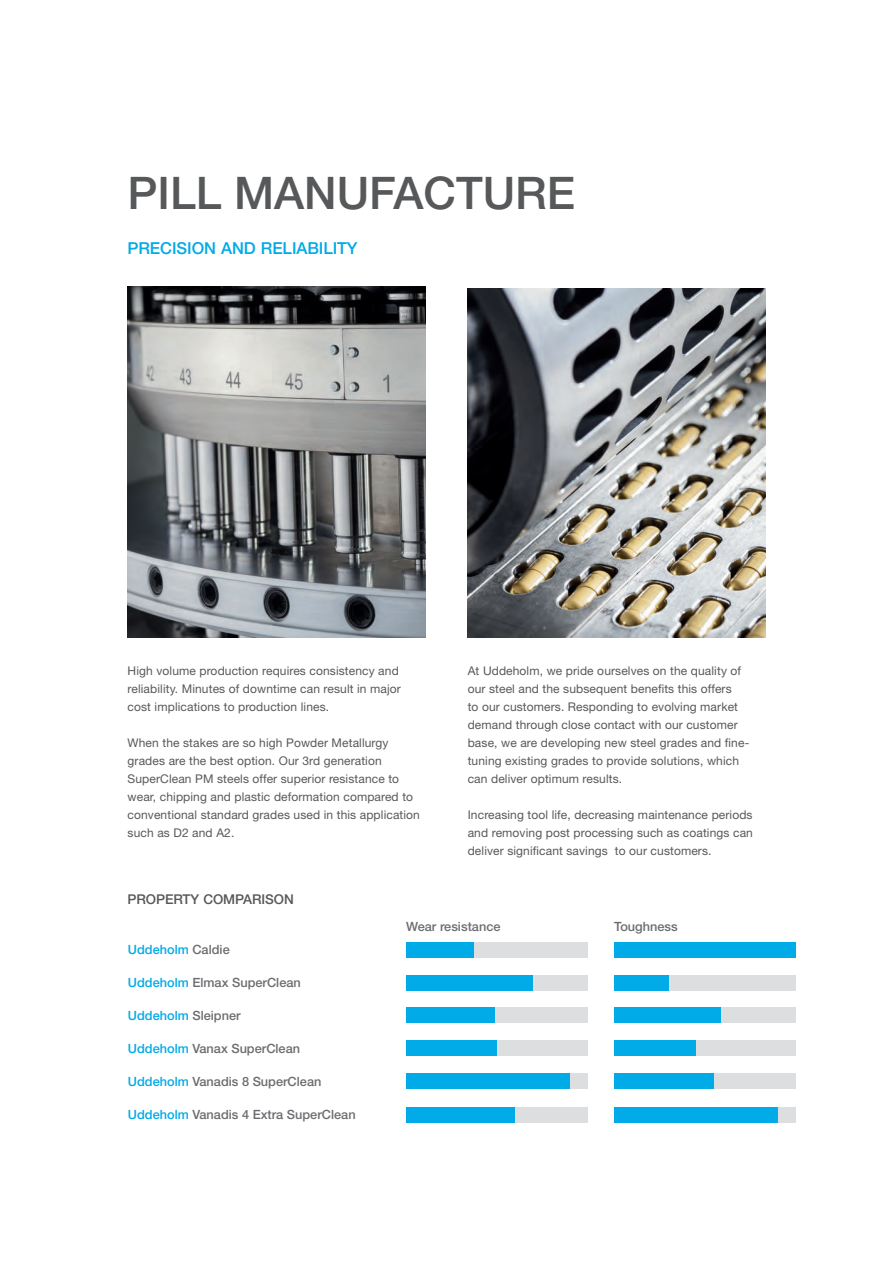
<style>
.page{position:relative;width:893px;height:1263px;background:#fff}
.page>*{position:absolute;margin:0;border:0;box-sizing:border-box;transform-origin:0 0}
.t1{font:500 45px "Helvetica Neue";color:#57585a}
.t2{font:500 16.5px "Helvetica Neue";letter-spacing:-.005em;color:#00abe7}
.t3{font:500 13.5px "Helvetica Neue";letter-spacing:-.005em;color:#57585a}
.t4{font:500 12.75px "Helvetica Neue";color:#6c6d70}
.t5{font:500 12.75px "Helvetica Neue";color:#00abe7}
.t6{font:12px/18px "Helvetica Neue";letter-spacing:.01em;color:#57585a}
.s1{color:#6c6d70}
.s2{color:#00abe7}
</style>
<div class="page">
<div style="left:406px;top:1040px;width:182px;height:16px;background:#dddee0"></div>
<div style="left:406px;top:1040px;width:91px;height:16px;background:#00abe7"></div>
<div style="left:406px;top:1007px;width:182px;height:16px;background:#dddee0"></div>
<div style="left:406px;top:1007px;width:89px;height:16px;background:#00abe7"></div>
<div style="left:406px;top:942px;width:182px;height:15px;background:#dddee0"></div>
<div style="left:406px;top:942px;width:68px;height:15px;background:#00abe7"></div>
<div style="left:614px;top:1040px;width:181px;height:16px;background:#dddee0"></div>
<div style="left:614px;top:1040px;width:82px;height:16px;background:#00abe7"></div>
<div style="left:406px;top:1074px;width:182px;height:15px;background:#dddee0"></div>
<div style="left:406px;top:1074px;width:164px;height:15px;background:#00abe7"></div>
<div style="left:614px;top:1074px;width:181px;height:15px;background:#dddee0"></div>
<div style="left:614px;top:1074px;width:100px;height:15px;background:#00abe7"></div>
<div style="left:614px;top:1007px;width:181px;height:16px;background:#dddee0"></div>
<div style="left:614px;top:1007px;width:106px;height:16px;background:#00abe7"></div>
<div style="left:406px;top:1107px;width:182px;height:15px;background:#dddee0"></div>
<div style="left:406px;top:1107px;width:109px;height:15px;background:#00abe7"></div>
<div style="left:614px;top:1107px;width:181px;height:15px;background:#dddee0"></div>
<div style="left:614px;top:1107px;width:163px;height:15px;background:#00abe7"></div>
<div style="left:614px;top:942px;width:181px;height:15px;background:#00abe7"></div>
<div style="left:406px;top:975px;width:182px;height:15px;background:#dddee0"></div>
<div style="left:406px;top:975px;width:127px;height:15px;background:#00abe7"></div>
<div style="left:614px;top:975px;width:181px;height:15px;background:#dddee0"></div>
<div style="left:614px;top:975px;width:55px;height:15px;background:#00abe7"></div>
<img style="left:128px;top:287px;width:297px;height:351px">
<img style="left:468px;top:288px;width:297px;height:350px">
<h1 class="t1" style="left:128px;top:167px;width:449px">PILL MANUFACTURE</h1>
<h2 class="t2" style="left:128px;top:238px;width:232px">PRECISION AND RELIABILITY</h2>
<p class="t6" style="left:128px;top:662px;width:275px">High volume production requires consistency and reliability. Minutes of downtime can result in major cost implications to production lines.</p>
<p class="t6" style="left:128px;top:734px;width:294px">When the stakes are so high Powder Metallurgy grades are the best option. Our 3rd generation SuperClean PM steels offer superior resistance to wear, chipping and plastic deformation compared to conventional standard grades used in this application such as D2 and A2.</p>
<p class="t3" style="left:128px;top:891px;width:168px">PROPERTY COMPARISON</p>
<p class="t6" style="left:468px;top:662px;width:283px">At Uddeholm, we pride ourselves on the quality of our steel and the subsequent benefits this offers<br>to our customers. Responding to evolving market demand through close contact with our customer base, we are developing new steel grades and fine&shy;tuning existing grades to provide solutions, which can deliver optimum results.</p>
<p class="t6" style="left:468px;top:806px;width:287px;text-align:justify">Increasing tool life, decreasing maintenance periods and removing post processing such as coatings can deliver significant savings to our customers.</p>
<p class="t5" style="left:128px;top:942px;width:103px">Uddeholm <span class="s1">Caldie</span></p>
<p class="t4" style="left:128px;top:975px;width:174px"><span class="s2">Uddeholm</span> Elmax SuperClean</p>
<p class="t5" style="left:128px;top:1008px;width:114px">Uddeholm <span class="s1">Sleipner</span></p>
<p class="t4" style="left:128px;top:1041px;width:174px"><span class="s2">Uddeholm</span> Vanax SuperClean</p>
<p class="t4" style="left:128px;top:1074px;width:195px"><span class="s2">Uddeholm</span> Vanadis 8 SuperClean</p>
<p class="t4" style="left:128px;top:1107px;width:229px"><span class="s2">Uddeholm</span> Vanadis 4 Extra SuperClean</p>
<p class="t4" style="left:406px;top:918px;width:96px">Wear resistance</p>
<p class="t4" style="left:614px;top:918px;width:65px">Toughness</p>
</div>
